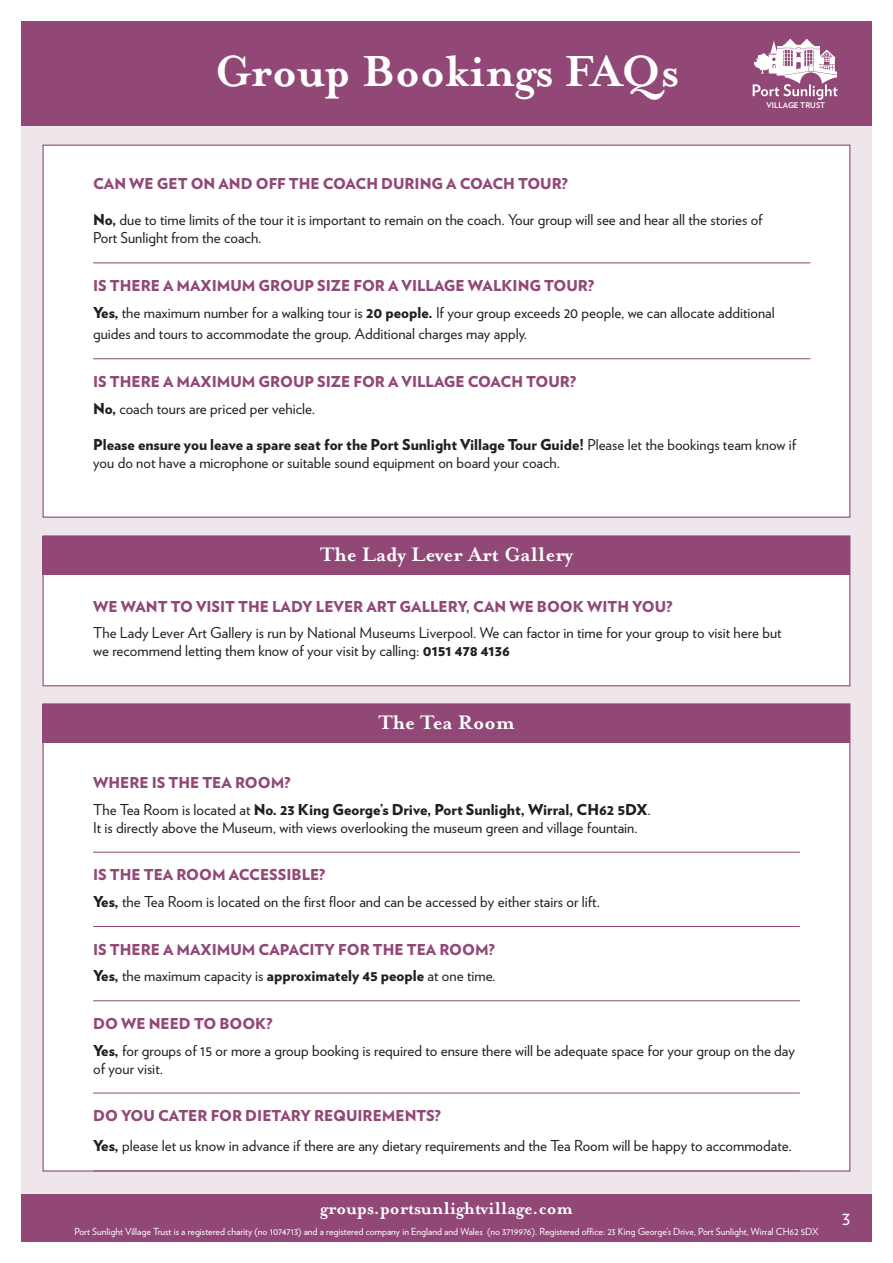
<style>
.page{position:relative;width:893px;height:1263px;background:#fff}
.page>*{position:absolute;margin:0;border:0;box-sizing:border-box;transform-origin:0 0}
.t1{font:700 49.95px "Mrs Eaves";color:#fff}
.t2{font:700 22.5px "Mrs Eaves";color:#fff}
.t3{font:700 19.5px "Mrs Eaves";color:#fff}
.t4{font:19.5px "Verlag";color:#fff}
.t5{font:15px/18px "Verlag";color:#231f20}
.t6{font:900 15px/26.5px "Verlag";color:#914877}
.t7{font:900 15px/26.5px "Verlag";color:#231f20}
.t8{font:9.75px "Verlag";color:#fff}
.t9{font:700 7.8px "Verlag";color:#fff}
.s1{font-weight:900}
.s2{font-weight:900;color:#914877}
.s3{color:#231f20}
.s4{font-weight:400;color:#231f20}
.s5{color:#914877}
.s6{font-weight:400}
</style>
<div class="page">
<div style="left:21px;top:21px;width:851px;height:1221px;background:#eee6eb"></div>
<div style="left:21px;top:21px;width:851px;height:105px;background:#914877"></div>
<svg style="left:753px;top:39px;width:84px;height:61px"></svg>
<div style="left:21px;top:1194px;width:851px;height:48px;background:#914877"></div>
<div style="left:43px;top:535px;width:807px;height:151px;background:#fff;border:1px solid #914877"></div>
<div style="left:43px;top:536px;width:807px;height:39px;background:#914877"></div>
<div style="left:43px;top:703px;width:807px;height:468px;background:#fff;border:1px solid #914877"></div>
<hr style="left:93px;top:852px;width:707px;height:1px;background:#914877">
<hr style="left:93px;top:926px;width:707px;height:1px;background:#914877">
<hr style="left:93px;top:1000px;width:707px;height:1px;background:#914877">
<hr style="left:93px;top:1093px;width:707px;height:1px;background:#914877">
<hr style="left:93px;top:1170px;width:707px;height:1px;background:#914877">
<div style="left:43px;top:704px;width:807px;height:39px;background:#914877"></div>
<div style="left:43px;top:145px;width:807px;height:373px;background:#fff;border:1px solid #914877"></div>
<hr style="left:93px;top:262px;width:717px;height:1px;background:#914877">
<hr style="left:93px;top:358px;width:717px;height:1px;background:#914877">
<h1 class="t1" style="left:214px;top:42px;width:466px">Group Bookings FAQs</h1>
<p class="t9" style="left:766px;top:99px;width:60px">VILLAGE TRUST</p>
<p class="t6" style="left:93px;top:170px;width:476px">CAN WE GET ON AND OFF THE COACH DURING A COACH TOUR?</p>
<p class="t5" style="left:93px;top:210px;width:671px"><span class="s1">No,</span> due to time limits of the tour it is important to remain on the coach. Your group will see and hear all the stories of<br>Port Sunlight from the coach.</p>
<p class="t5" style="left:93px;top:272px;width:683px;line-height:26.5px"><span class="s2">IS THERE A MAXIMUM GROUP SIZE FOR A VILLAGE WALKING TOUR?<br></span><span class="s1">Yes,</span> the maximum number for a walking tour is <span class="s1">20 people.</span> If your group exceeds 20 people, we can allocate additional</p>
<p class="t5" style="left:93px;top:324px;width:436px">guides and tours to accommodate the group. Additional charges may apply.</p>
<p class="t6" style="left:93px;top:367px;width:484px">IS THERE A MAXIMUM GROUP SIZE FOR A VILLAGE COACH TOUR?<br><span class="s3">No,</span> <span class="s4">coach tours are priced per vehicle.</span></p>
<p class="t5" style="left:93px;top:434px;width:705px"><span class="s1">Please ensure you leave a spare seat for the Port Sunlight Village Tour Guide!</span> Please let the bookings team know if you do not have a microphone or suitable sound equipment on board your coach.</p>
<h2 class="t2" style="left:320px;top:541px;width:254px">The Lady Lever Art Gallery</h2>
<p class="t6" style="left:93px;top:592px;width:581px">WE WANT TO VISIT THE LADY LEVER ART GALLERY, CAN WE BOOK WITH YOU?</p>
<p class="t5" style="left:93px;top:623px;width:690px">The Lady Lever Art Gallery is run by National Museums Liverpool. We can factor in time for your group to visit here but we recommend letting them know of your visit by calling: <span class="s1">0151 478 4136</span></p>
<h2 class="t2" style="left:378px;top:709px;width:138px">The Tea Room</h2>
<p class="t7" style="left:93px;top:769px;width:559px"><span class="s5">WHERE IS THE TEA ROOM?<br></span><span class="s6">The Tea Room is located at</span> No. 23 King George’s Drive, Port Sunlight, Wirral, CH62 5DX<span class="s6">.</span></p>
<p class="t5" style="left:93px;top:817px;width:546px">It is directly above the Museum, with views overlooking the museum green and village fountain.</p>
<p class="t5" style="left:93px;top:861px;width:508px;line-height:26.5px"><span class="s2">IS THE TEA ROOM ACCESSIBLE?<br></span><span class="s1">Yes,</span> the Tea Room is located on the first floor and can be accessed by either stairs or lift.</p>
<p class="t6" style="left:93px;top:935px;width:404px">IS THERE A MAXIMUM CAPACITY FOR THE TEA ROOM?<br><span class="s3">Yes,</span> <span class="s4">the maximum capacity is</span> <span class="s3">approximately 45 people</span> <span class="s4">at one time.</span></p>
<p class="t5" style="left:93px;top:1009px;width:703px;line-height:26.5px"><span class="s2">DO WE NEED TO BOOK?<br></span><span class="s1">Yes,</span> for groups of 15 or more a group booking is required to ensure there will be adequate space for your group on the day</p>
<p class="t5" style="left:93px;top:1058px;width:71px">of your visit.</p>
<p class="t5" style="left:93px;top:1100px;width:700px;line-height:30.2px"><span class="s2">DO YOU CATER FOR DIETARY REQUIREMENTS?<br></span><span class="s1">Yes,</span> please let us know in advance if there are any dietary requirements and the Tea Room will be happy to accommodate.</p>
<h3 class="t3" style="left:320px;top:1197px;width:254px">groups.portsunlightvillage.com</h3>
<p class="t8" style="left:74px;top:1224px;width:746px">Port Sunlight Village Trust is a registered charity (no 1074713) and a registered company in England and Wales (no 3719976). Registered office: 23 King George’s Drive, Port Sunlight, Wirral CH62 5DX</p>
<h3 class="t4" style="left:842px;top:1203px;width:10px">3</h3>
</div>
